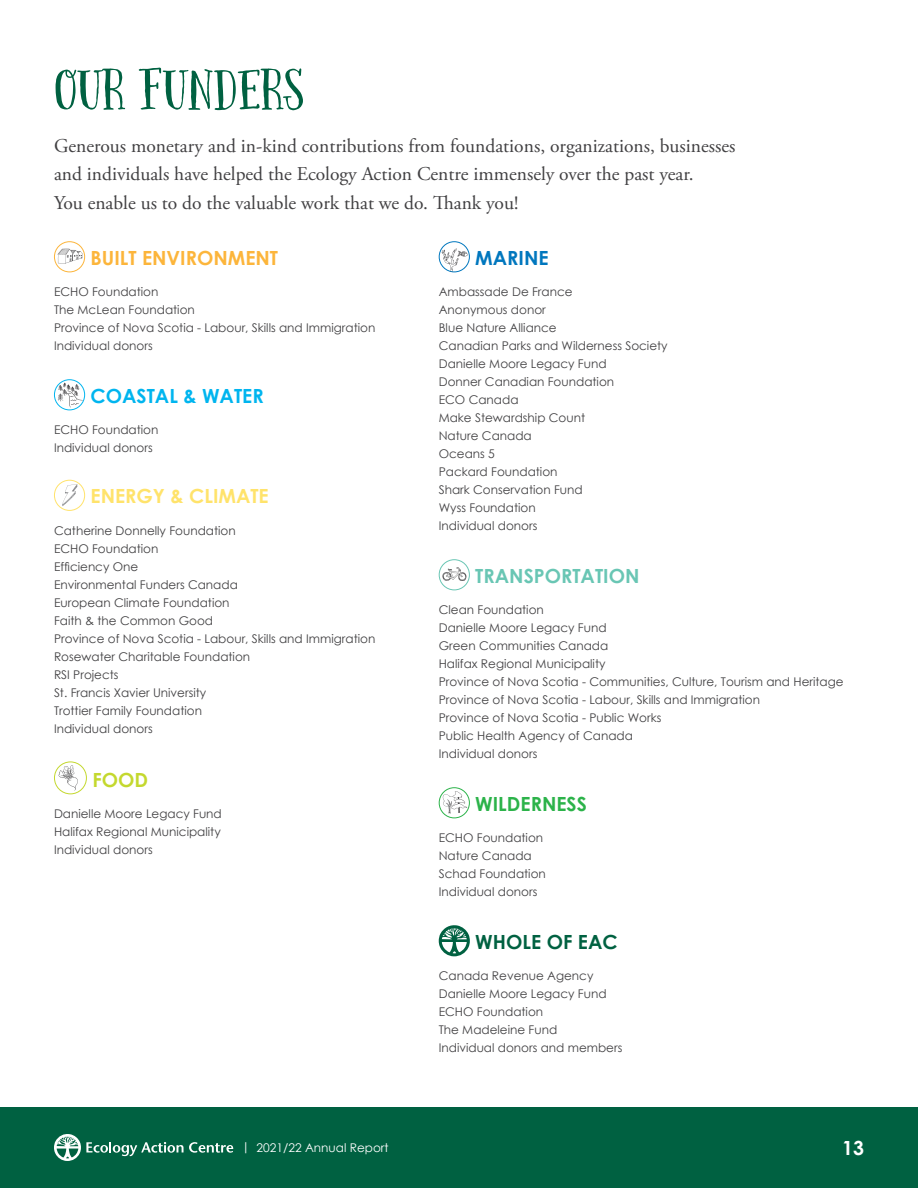
<style>
.page{position:relative;width:918px;height:1188px;background:#fff}
.page>*{position:absolute;margin:0;border:0;box-sizing:border-box;transform-origin:0 0}
.t1{font:54px "Local Market Display";color:#006141}
.t2{font:19.5px/28.5px "Adobe Garamond Pro";color:#414042}
.t3{font:700 19.5px "Century Gothic";color:#fcb53b}
.t4{font:700 19.5px "Century Gothic";color:#ffe36b}
.t5{font:700 19.5px "Century Gothic";color:#69c6b4}
.t6{font:700 19.5px "Century Gothic";color:#00b5ef}
.t7{font:700 19.5px "Century Gothic";color:#2cb34a}
.t8{font:700 19.5px "Century Gothic";color:#006141}
.t9{font:700 19.5px "Century Gothic";color:#0077be}
.t10{font:700 19.5px "Century Gothic";color:#c4d82e}
.t11{font:700 19.5px "Century Gothic";color:#fff}
.t12{font:12px/18px "Century Gothic";color:#414042}
.t13{font:12px "Century Gothic";color:#fff}
</style>
<div class="page">
<div style="left:0;top:1107px;width:918px;height:81px;background:#006141"></div>
<svg style="left:54px;top:1134px;width:179px;height:27px"></svg>
<svg style="left:54px;top:241px;width:31px;height:31px"></svg>
<svg style="left:58px;top:249px;width:25px;height:15px"></svg>
<svg style="left:54px;top:379px;width:31px;height:31px"></svg>
<svg style="left:58px;top:383px;width:25px;height:25px"></svg>
<svg style="left:54px;top:480px;width:31px;height:31px"></svg>
<svg style="left:62px;top:484px;width:15px;height:22px"></svg>
<svg style="left:54px;top:761px;width:33px;height:33px"></svg>
<svg style="left:59px;top:765px;width:19px;height:26px"></svg>
<svg style="left:439px;top:241px;width:31px;height:31px"></svg>
<svg style="left:442px;top:249px;width:26px;height:23px"></svg>
<svg style="left:439px;top:559px;width:31px;height:31px"></svg>
<svg style="left:442px;top:567px;width:24px;height:14px"></svg>
<svg style="left:439px;top:787px;width:31px;height:31px"></svg>
<svg style="left:443px;top:791px;width:24px;height:23px"></svg>
<svg style="left:439px;top:925px;width:31px;height:32px"></svg>
<h1 class="t1" style="left:54px;top:61px;width:252px">OUR FUNDERS</h1>
<h2 class="t2" style="left:54px;top:132px;width:683px">Generous monetary and in-kind contributions from foundations, organizations, businesses and individuals have helped the Ecology Action Centre immensely over the past year.<br>You enable us to do the valuable work that we do. Thank you!</h2>
<h2 class="t3" style="left:91px;top:246px;width:189px">BUILT ENVIRONMENT</h2>
<p class="t12" style="left:54px;top:283px;width:323px">ECHO Foundation<br>The McLean Foundation<br>Province of Nova Scotia - Labour, Skills and Immigration<br>Individual donors</p>
<h2 class="t6" style="left:91px;top:384px;width:175px">COASTAL &amp; WATER</h2>
<p class="t12" style="left:54px;top:421px;width:106px">ECHO Foundation<br>Individual donors</p>
<h2 class="t4" style="left:91px;top:484px;width:180px">ENERGY &amp; CLIMATE</h2>
<p class="t12" style="left:54px;top:521px;width:323px">Catherine Donnelly Foundation<br>ECHO Foundation<br>Efficiency One<br>Environmental Funders Canada<br>European Climate Foundation<br>Faith &amp; the Common Good<br>Province of Nova Scotia - Labour, Skills and Immigration<br>Rosewater Charitable Foundation<br>RSI Projects<br>St. Francis Xavier University<br>Trottier Family Foundation<br>Individual donors</p>
<h2 class="t10" style="left:92px;top:768px;width:57px">FOOD</h2>
<p class="t12" style="left:54px;top:805px;width:169px;text-align:justify">Danielle Moore Legacy Fund Halifax Regional Municipality Individual donors</p>
<h2 class="t9" style="left:475px;top:246px;width:75px">MARINE</h2>
<p class="t12" style="left:439px;top:283px;width:230px">Ambassade De France<br>Anonymous donor<br>Blue Nature Alliance<br>Canadian Parks and Wilderness Society<br>Danielle Moore Legacy Fund<br>Donner Canadian Foundation<br>ECO Canada<br>Make Stewardship Count<br>Nature Canada<br>Oceans 5<br>Packard Foundation<br>Shark Conservation Fund<br>Wyss Foundation<br>Individual donors</p>
<h2 class="t5" style="left:475px;top:564px;width:166px">TRANSPORTATION</h2>
<p class="t12" style="left:439px;top:601px;width:406px">Clean Foundation<br>Danielle Moore Legacy Fund<br>Green Communities Canada<br>Halifax Regional Municipality<br>Province of Nova Scotia - Communities, Culture, Tourism and Heritage Province of Nova Scotia - Labour, Skills and Immigration<br>Province of Nova Scotia - Public Works<br>Public Health Agency of Canada<br>Individual donors</p>
<h2 class="t7" style="left:475px;top:792px;width:113px">WILDERNESS</h2>
<p class="t12" style="left:439px;top:829px;width:109px">ECHO Foundation<br>Nature Canada<br>Schad Foundation<br>Individual donors</p>
<h2 class="t8" style="left:475px;top:930px;width:144px">WHOLE OF EAC</h2>
<p class="t12" style="left:439px;top:967px;width:185px">Canada Revenue Agency<br>Danielle Moore Legacy Fund<br>ECHO Foundation<br>The Madeleine Fund<br>Individual donors and members</p>
<p class="t13" style="left:242px;top:1139px;width:148px">| 2021/22 Annual Report</p>
<h2 class="t11" style="left:842px;top:1135px;width:23px">13</h2>
</div>
